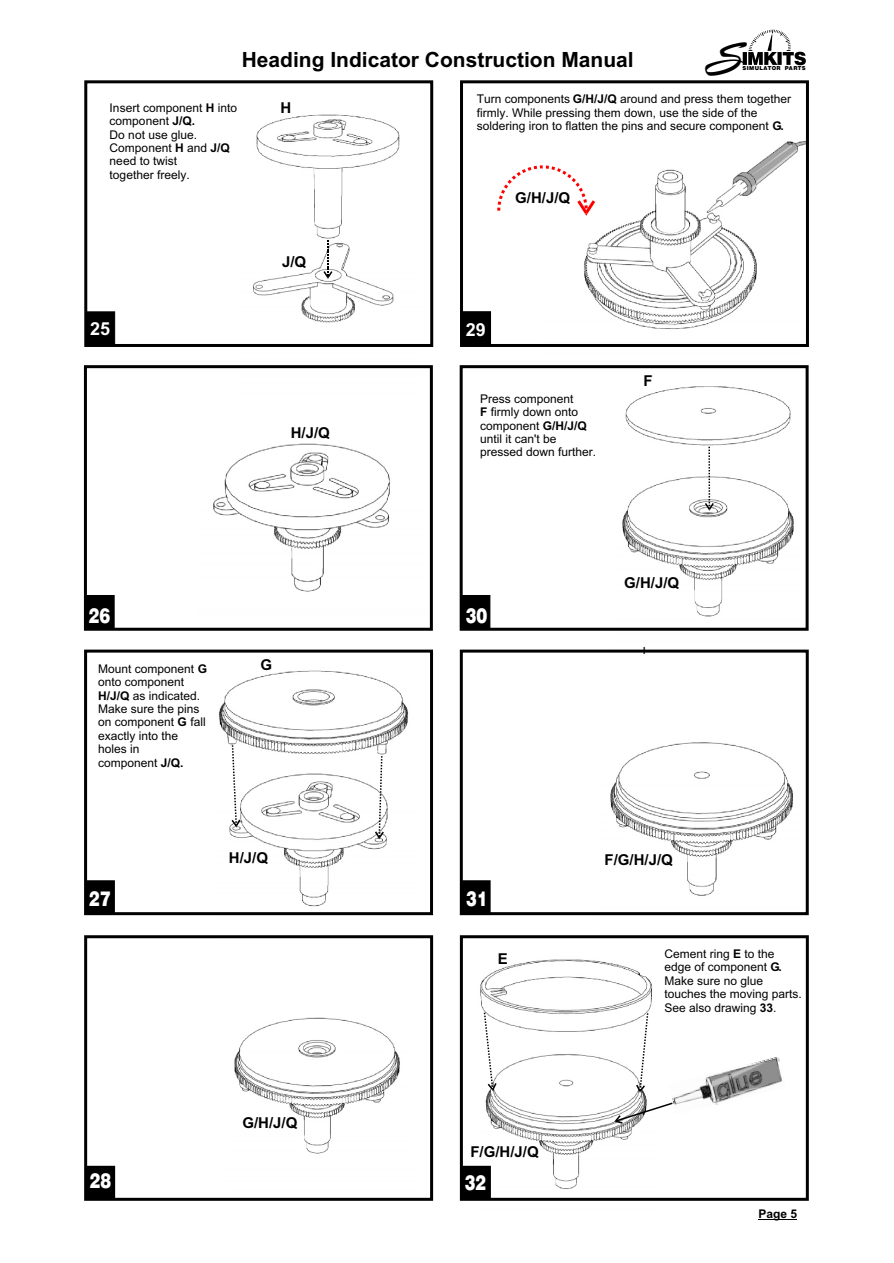
<style>
.page{position:relative;width:894px;height:1263px;background:#fff}
.page>*{position:absolute;margin:0;border:0;box-sizing:border-box;transform-origin:0 0}
.t1{font:47.55px "Rapier LET";color:#000}
.t2{font:700 21px "Arial";color:#000}
.t3{font:20.7px "Swis 721 Blk BT";color:#fff;scale:.79 1}
.t4{font:700 18px "Arial";color:#fff}
.t5{font:700 15px "Arial";color:#000}
.t6{font:12px/13.4px "Arial";color:#000}
.t7{font:700 12px "Arial";color:#000}
.t8{font:700 9.75px "Swis 721 BT";color:#000;scale:.8 1}
.t9{font:5.4px "Swis 721 Blk BT";letter-spacing:.075em;color:#000}
.s1{font-weight:700}
</style>
<div class="page">
<img style="left:234px;top:1017px;width:166px;height:137px">
<img style="left:216px;top:649px;width:203px;height:267px">
<img style="left:213px;top:443px;width:177px;height:149px">
<img style="left:253px;top:114px;width:147px;height:209px">
<img style="left:474px;top:959px;width:179px;height:230px">
<img style="left:597px;top:649px;width:208px;height:267px">
<img style="left:611px;top:386px;width:194px;height:271px">
<img style="left:584px;top:141px;width:221px;height:188px">
<hr style="left:759px;top:1219px;width:38px;height:1px;background:#000">
<div style="left:84px;top:650px;width:349px;height:265px;border:3px solid #000"></div>
<div style="left:84px;top:365px;width:349px;height:266px;border:3px solid #000"></div>
<div style="left:460px;top:365px;width:349px;height:266px;border:3px solid #000"></div>
<div style="left:85px;top:595px;width:30px;height:34px;background:#000;border:1px solid #000"></div>
<div style="left:461px;top:595px;width:29px;height:34px;background:#000"></div>
<div style="left:84px;top:80px;width:349px;height:267px;border:3px solid #000"></div>
<div style="left:460px;top:80px;width:349px;height:267px;border:3px solid #000"></div>
<div style="left:86px;top:311px;width:29px;height:34px;background:#000;border:1px solid #000"></div>
<div style="left:461px;top:311px;width:30px;height:34px;background:#000;border:1px solid #000"></div>
<div style="left:84px;top:935px;width:349px;height:266px;border:3px solid #000"></div>
<div style="left:460px;top:935px;width:349px;height:266px;border:3px solid #000"></div>
<div style="left:85px;top:1166px;width:30px;height:34px;background:#000"></div>
<div style="left:461px;top:1166px;width:30px;height:34px;background:#000;border:1px solid #000"></div>
<div style="left:460px;top:650px;width:349px;height:265px;border:3px solid #000"></div>
<div style="left:85px;top:880px;width:30px;height:34px;background:#000;border:1px solid #000"></div>
<div style="left:461px;top:880px;width:30px;height:34px;background:#000;border:1px solid #000"></div>
<svg style="left:323px;top:240px;width:9px;height:39px"></svg>
<svg style="left:375px;top:756px;width:9px;height:83px"></svg>
<svg style="left:636px;top:1013px;width:12px;height:80px"></svg>
<svg style="left:614px;top:1103px;width:56px;height:21px"></svg>
<svg style="left:484px;top:1013px;width:13px;height:78px"></svg>
<svg style="left:705px;top:447px;width:9px;height:64px"></svg>
<svg style="left:232px;top:745px;width:9px;height:82px"></svg>
<svg style="left:497px;top:165px;width:98px;height:51px"></svg>
<img style="left:670px;top:1057px;width:113px;height:48px">
<svg style="left:743px;top:30px;width:63px;height:35px"></svg>
<h2 class="t2" style="left:242px;top:52px;width:394px">Heading Indicator Construction Manual</h2>
<h1 class="t1" style="left:704px;top:28px;width:41px">S</h1>
<p class="t9" style="left:742px;top:66px;width:65px">SIMULATOR PARTS</p>
<p class="t6" style="left:110px;top:102px;width:129px">Insert component <span class="s1">H</span> into component <span class="s1">J/Q.<br></span>Do not use glue.<br>Component <span class="s1">H</span> and <span class="s1">J/Q </span>need to twist<br>together freely.</p>
<h3 class="t4" style="left:90px;top:322px;width:22px">25</h3>
<p class="t5" style="left:281px;top:102px;width:12px">H</p>
<p class="t5" style="left:282px;top:256px;width:26px">J/Q</p>
<p class="t5" style="left:291px;top:428px;width:41px">H/J/Q</p>
<h3 class="t3" style="left:89px;top:607px;width:29px">26</h3>
<p class="t6" style="left:98px;top:663px;width:110px">Mount component <span class="s1">G </span>onto component<br><span class="s1">H/J/Q</span> as indicated.<br>Make sure the pins on component <span class="s1">G</span> fall exactly into the holes in<br>component <span class="s1">J/Q.</span></p>
<p class="t5" style="left:260px;top:659px;width:13px">G</p>
<h3 class="t3" style="left:89px;top:890px;width:29px">27</h3>
<p class="t5" style="left:229px;top:852px;width:41px">H/J/Q</p>
<h3 class="t3" style="left:90px;top:1173px;width:29px">28</h3>
<p class="t5" style="left:242px;top:1117px;width:57px">G/H/J/Q</p>
<p class="t6" style="left:477px;top:94px;width:316px">Turn components <span class="s1">G/H/J/Q</span> around and press them together firmly. While pressing them down, use the side of the soldering iron to flatten the pins and secure component <span class="s1">G.</span></p>
<p class="t5" style="left:515px;top:192px;width:57px">G/H/J/Q</p>
<h3 class="t4" style="left:466px;top:323px;width:22px">29</h3>
<p class="t6" style="left:480px;top:393px;width:118px">Press component<br><span class="s1">F</span> firmly down onto component <span class="s1">G/H/J/Q </span>until it can't be pressed down further.</p>
<p class="t5" style="left:644px;top:375px;width:11px">F</p>
<h3 class="t3" style="left:466px;top:607px;width:29px">30</h3>
<p class="t5" style="left:624px;top:577px;width:57px">G/H/J/Q</p>
<p class="t8" style="left:643px;top:647px;width:4px">I</p>
<h3 class="t3" style="left:466px;top:890px;width:29px">31</h3>
<p class="t5" style="left:498px;top:953px;width:12px">E</p>
<p class="t5" style="left:470px;top:1146px;width:70px">F/G/H/J/Q</p>
<h3 class="t3" style="left:465px;top:1174px;width:29px">32</h3>
<p class="t5" style="left:605px;top:854px;width:70px">F/G/H/J/Q</p>
<p class="t6" style="left:664px;top:948px;width:139px">Cement ring <span class="s1">E</span> to the edge of component <span class="s1">G.<br></span>Make sure no glue touches the moving parts.<br>See also drawing <span class="s1">33</span>.</p>
<p class="t7" style="left:759px;top:1210px;width:40px">Page 5</p>
</div>
